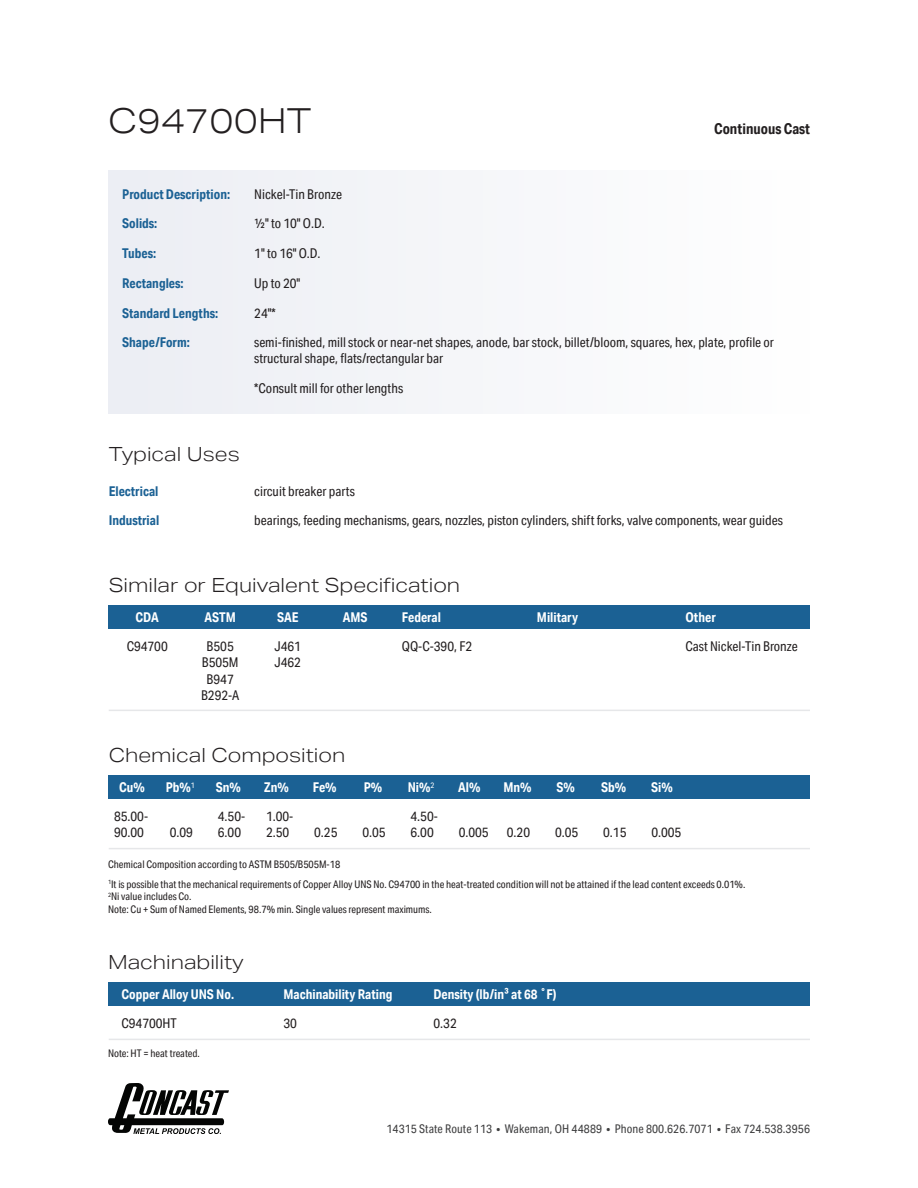
<style>
.page{position:relative;width:918px;height:1188px;background:#fff}
.page>*{position:absolute;margin:0;border:0;box-sizing:border-box;transform-origin:0 0}
.t1{font:300 34.5px "Aktiv Grotesk Ex";color:#231f20}
.t2{font:300 19.5px "Aktiv Grotesk Ex";color:#231f20}
.t3{font:700 15px "Aktiv Grotesk Cd";color:#231f20}
.t4{font:13.5px/16.5px "Aktiv Grotesk Cd";color:#231f20}
.t5{font:700 13.5px "Aktiv Grotesk Cd";color:#fff}
.t6{font:700 13.5px "Aktiv Grotesk Cd";color:#1b6194}
.t7{font:12px "Aktiv Grotesk Cd";letter-spacing:.01em;color:#3e3e3f}
.t8{font:10.5px/19.4px "Aktiv Grotesk Cd";color:#231f20}
</style>
<div class="page">
<svg style="left:108px;top:1083px;width:121px;height:51px"></svg>
<div style="left:109px;top:170px;width:701px;height:244px;background:#f5f6f9"></div>
<div style="left:109px;top:775px;width:701px;height:24px;background:#1b6194"></div>
<div style="left:109px;top:983px;width:701px;height:23px;background:#1b6194"></div>
<div style="left:109px;top:606px;width:701px;height:23px;background:#1b6194"></div>
<hr style="left:109px;top:710px;width:701px;height:1px;background:#e6e7e9">
<hr style="left:109px;top:848px;width:701px;height:1px;background:#e6e7e9">
<hr style="left:109px;top:1039px;width:701px;height:1px;background:#e6e7e9">
<p class="t1" style="left:108px;top:101px;width:205px">C94700HT</p>
<p class="t3" style="left:714px;top:119px;width:97px">Continuous Cast</p>
<p class="t6" style="left:122px;top:186px;width:109px">Product Description:</p>
<p class="t4" style="left:254px;top:186px;width:89px">Nickel-Tin Bronze</p>
<p class="t6" style="left:122px;top:215px;width:37px">Solids:</p>
<p class="t4" style="left:254px;top:215px;width:72px">½" to 10" O.D.</p>
<p class="t6" style="left:122px;top:245px;width:35px">Tubes:</p>
<p class="t4" style="left:254px;top:245px;width:68px">1" to 16" O.D.</p>
<p class="t6" style="left:122px;top:275px;width:63px">Rectangles:</p>
<p class="t4" style="left:254px;top:275px;width:48px">Up to 20"</p>
<p class="t6" style="left:122px;top:304px;width:97px">Standard Lengths:</p>
<p class="t4" style="left:254px;top:304px;width:23px">24"*</p>
<p class="t6" style="left:122px;top:334px;width:69px">Shape/Form:</p>
<p class="t4" style="left:254px;top:334px;width:521px">semi-finished, mill stock or near-net shapes, anode, bar stock, billet/bloom, squares, hex, plate, profile or structural shape, flats/rectangular bar</p>
<p class="t4" style="left:254px;top:380px;width:150px">*Consult mill for other lengths</p>
<p class="t2" style="left:109px;top:443px;width:133px">Typical Uses</p>
<p class="t6" style="left:109px;top:483px;width:51px">Electrical</p>
<p class="t4" style="left:254px;top:483px;width:102px">circuit breaker parts</p>
<p class="t6" style="left:109px;top:512px;width:52px">Industrial</p>
<p class="t4" style="left:254px;top:512px;width:530px">bearings, feeding mechanisms, gears, nozzles, piston cylinders, shift forks, valve components, wear guides</p>
<p class="t2" style="left:109px;top:574px;width:353px">Similar or Equivalent Specification</p>
<p class="t5" style="left:136px;top:609px;width:25px">CDA</p>
<p class="t5" style="left:205px;top:609px;width:33px">ASTM</p>
<p class="t5" style="left:277px;top:609px;width:23px">SAE</p>
<p class="t5" style="left:343px;top:609px;width:26px">AMS</p>
<p class="t5" style="left:402px;top:609px;width:41px">Federal</p>
<p class="t5" style="left:537px;top:609px;width:43px">Military</p>
<p class="t5" style="left:685px;top:609px;width:32px">Other</p>
<p class="t4" style="left:127px;top:637px;width:43px">C94700</p>
<p class="t4" style="left:201px;top:637px;width:40px;text-align:center">B505<br>B505M<br>B947<br>B292-A</p>
<p class="t4" style="left:274px;top:637px;width:28px">J461<br>J462</p>
<p class="t4" style="left:402px;top:637px;width:72px">QQ-C-390, F2</p>
<p class="t4" style="left:685px;top:637px;width:114px">Cast Nickel-Tin Bronze</p>
<p class="t2" style="left:109px;top:744px;width:238px">Chemical Composition</p>
<p class="t5" style="left:119px;top:779px;width:27px">Cu%</p>
<p class="t5" style="left:166px;top:779px;width:31px">Pb%<sup>1</sup></p>
<p class="t5" style="left:216px;top:779px;width:27px">Sn%</p>
<p class="t5" style="left:264px;top:779px;width:26px">Zn%</p>
<p class="t5" style="left:313px;top:779px;width:25px">Fe%</p>
<p class="t5" style="left:364px;top:779px;width:20px">P%</p>
<p class="t5" style="left:408px;top:779px;width:28px">Ni%<sup>2</sup></p>
<p class="t5" style="left:458px;top:779px;width:24px">Al%</p>
<p class="t5" style="left:503px;top:779px;width:30px">Mn%</p>
<p class="t5" style="left:556px;top:779px;width:20px">S%</p>
<p class="t5" style="left:601px;top:779px;width:27px">Sb%</p>
<p class="t5" style="left:651px;top:779px;width:23px">Si%</p>
<p class="t4" style="left:114px;top:807px;width:36px">85.00-<br>90.00</p>
<p class="t4" style="left:218px;top:807px;width:29px">4.50-<br>6.00</p>
<p class="t4" style="left:266px;top:807px;width:29px">1.00-<br>2.50</p>
<p class="t4" style="left:411px;top:807px;width:29px">4.50-<br>6.00</p>
<p class="t4" style="left:170px;top:824px;width:25px">0.09</p>
<p class="t4" style="left:314px;top:824px;width:25px">0.25</p>
<p class="t4" style="left:362px;top:824px;width:25px">0.05</p>
<p class="t4" style="left:459px;top:824px;width:32px">0.005</p>
<p class="t4" style="left:507px;top:824px;width:25px">0.20</p>
<p class="t4" style="left:555px;top:824px;width:25px">0.05</p>
<p class="t4" style="left:603px;top:824px;width:25px">0.15</p>
<p class="t4" style="left:651px;top:824px;width:32px">0.005</p>
<p class="t8" style="left:108px;top:855px;width:639px">Chemical Composition according to ASTM B505/B505M-18<br><sup>1</sup>It is possible that the mechanical requirements of Copper Alloy UNS No. C94700 in the heat-treated condition will not be attained if the lead content exceeds 0.01%.</p>
<p class="t8" style="left:108px;top:890px;width:325px;line-height:12.6px"><sup>2</sup>Ni value includes Co.<br>Note: Cu + Sum of Named Elements, 98.7% min. Single values represent maximums.</p>
<p class="t2" style="left:108px;top:951px;width:137px">Machinability</p>
<p class="t5" style="left:122px;top:986px;width:114px">Copper Alloy UNS No.</p>
<p class="t5" style="left:284px;top:986px;width:111px">Machinability Rating</p>
<p class="t5" style="left:433px;top:986px;width:125px">Density (lb/in³ at 68 ˚F)</p>
<p class="t4" style="left:122px;top:1015px;width:57px">C94700HT</p>
<p class="t4" style="left:284px;top:1015px;width:15px">30</p>
<p class="t4" style="left:433px;top:1015px;width:25px">0.32</p>
<p class="t8" style="left:108px;top:1044px;width:93px">Note: HT = heat treated.</p>
<p class="t7" style="left:386px;top:1121px;width:425px">14315 State Route 113 • Wakeman, OH 44889 • Phone 800.626.7071 • Fax 724.538.3956</p>
</div>
